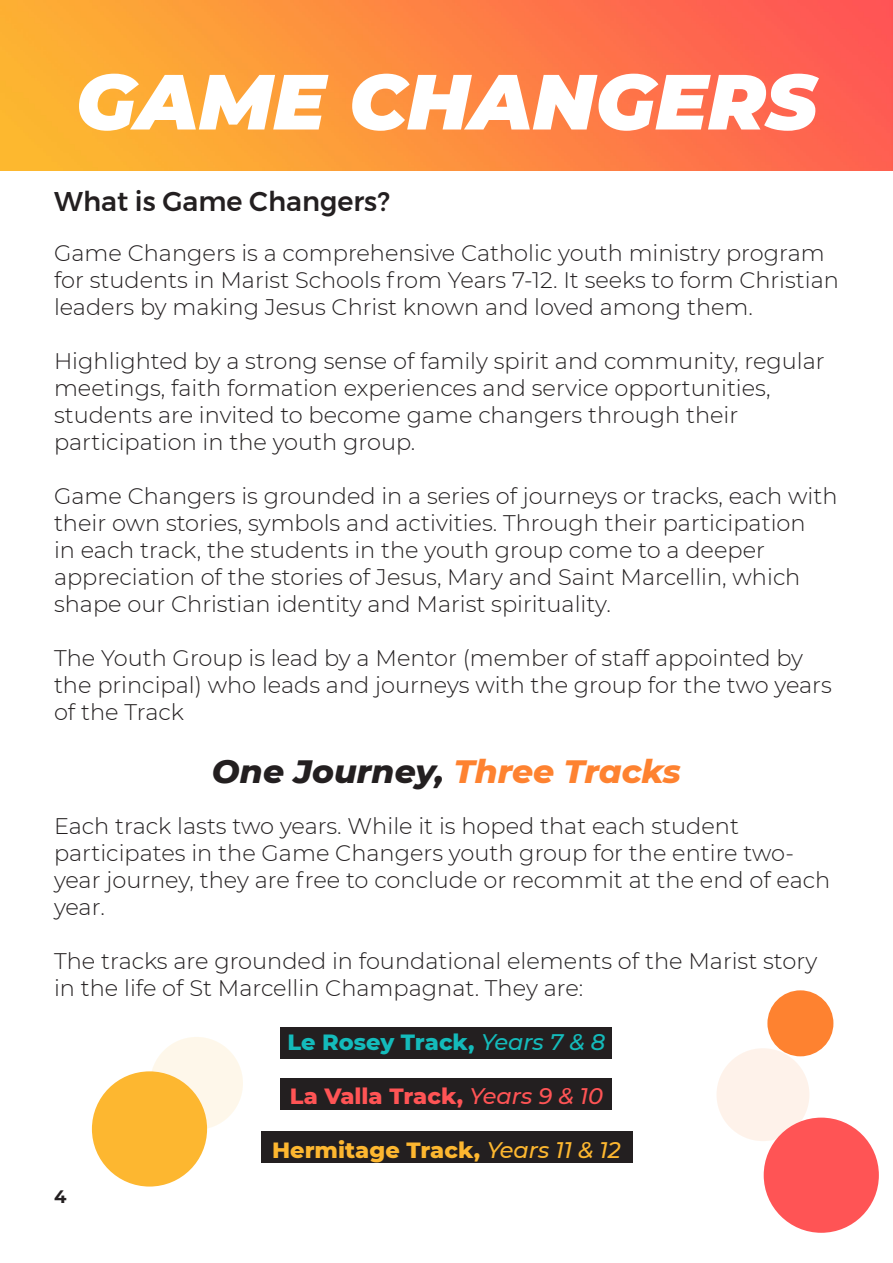
<style>
.page{position:relative;width:893px;height:1263px;background:#fff}
.page>*{position:absolute;margin:0;border:0;box-sizing:border-box;transform-origin:0 0}
.Game_Changers_Body{font:italic 900 78px "Montserrat";color:#fff}
.Game_Changers_Body-2{font:italic 800 33px "Montserrat";color:#231f20}
.Game_Changers_Body-3{font:500 27px "Montserrat";color:#231f20}
.Game_Changers_Body-4{font:300 22.5px/27px "Montserrat";color:#231f20}
.Game_Changers_Body-5{font:800 22.5px "Montserrat";color:#fdb730}
.Game_Changers_Body-6{font:800 22.5px "Montserrat";color:#ff5455}
.Game_Changers_Body-7{font:800 22.5px "Montserrat";color:#14bbbb}
.t1{font:700 18px "Montserrat";color:#231f20}
.s1{color:#fe8230}
.s2{font-weight:500;font-style:italic}
</style>
<div class="page">
<div style="left:92px;top:1071px;width:115px;height:115px;background:#fdb730;border-radius:50%"></div>
<svg style="left:150px;top:1037px;width:93px;height:93px;fill:#fef7ea"></svg>
<div style="left:767px;top:990px;width:66px;height:66px;background:#fe8230;border-radius:50%"></div>
<div style="left:716px;top:1048px;width:93px;height:93px;background:#fef2ea;border-radius:50%"></div>
<div style="left:764px;top:1117px;width:115px;height:116px;background:#ff5455;border-radius:50%"></div>
<div style="left:280px;top:1028px;width:331px;height:31px;background:#231f20"></div>
<div style="left:280px;top:1079px;width:331px;height:31px;background:#231f20"></div>
<div style="left:262px;top:1131px;width:371px;height:32px;background:#231f20"></div>
<img style="left:0;top:0;width:893px;height:170px">
<p class="Game_Changers_Body" style="left:76px;top:43px;width:743px">GAME CHANGERS</p>
<p class="Game_Changers_Body-3" style="left:54px;top:180px;width:337px">What is Game Changers?</p>
<p class="Game_Changers_Body-4" style="left:54px;top:239px;width:786px">Game Changers is a comprehensive Catholic youth ministry program for students in Marist Schools from Years 7-12. It seeks to form Christian leaders by making Jesus Christ known and loved among them.</p>
<p class="Game_Changers_Body-4" style="left:54px;top:347px;width:772px">Highlighted by a strong sense of family spirit and community, regular meetings, faith formation experiences and service opportunities, students are invited to become game changers through their participation in the youth group.</p>
<p class="Game_Changers_Body-4" style="left:54px;top:482px;width:785px">Game Changers is grounded in a series of journeys or tracks, each with their own stories, symbols and activities. Through their participation<br>in each track, the students in the youth group come to a deeper appreciation of the stories of Jesus, Mary and Saint Marcellin, which shape our Christian identity and Marist spirituality.</p>
<p class="Game_Changers_Body-4" style="left:54px;top:644px;width:779px">The Youth Group is lead by a Mentor (member of staff appointed by the principal) who leads and journeys with the group for the two years of the Track</p>
<p class="Game_Changers_Body-2" style="left:212px;top:747px;width:471px">One Journey, <span class="s1">Three Tracks</span></p>
<p class="Game_Changers_Body-4" style="left:54px;top:811px;width:778px">Each track lasts two years. While it is hoped that each student participates in the Game Changers youth group for the entire two&shy;year journey, they are free to conclude or recommit at the end of each year.</p>
<p class="Game_Changers_Body-4" style="left:54px;top:946px;width:765px">The tracks are grounded in foundational elements of the Marist story in the life of St Marcellin Champagnat. They are:</p>
<p class="Game_Changers_Body-7" style="left:288px;top:1025px;width:319px">Le Rosey Track, <span class="s2">Years 7 &amp; 8</span></p>
<p class="Game_Changers_Body-6" style="left:290px;top:1079px;width:315px">La Valla Track, <span class="s2">Years 9 &amp; 10</span></p>
<p class="Game_Changers_Body-5" style="left:272px;top:1133px;width:350px">Hermitage Track, <span class="s2">Years 11 &amp; 12</span></p>
<p class="t1" style="left:54px;top:1184px;width:14px">4</p>
</div>
